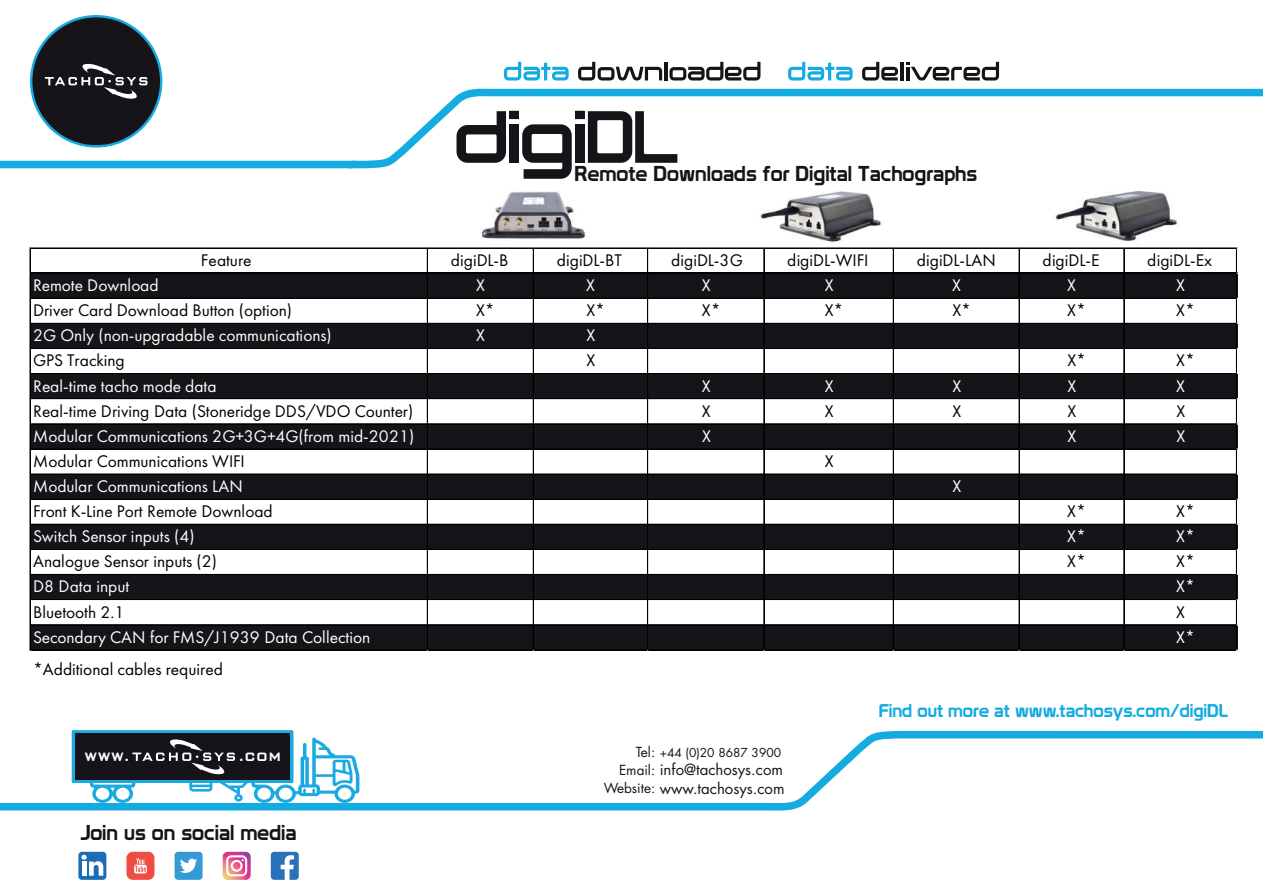
<style>
.page{position:relative;width:1263px;height:894px;background:#fff}
.page>*{position:absolute;margin:0;border:0;box-sizing:border-box;transform-origin:0 0}
.t1{font:21px "Prototype";color:#171419}
.t2{font:18px "Prototype";color:#14abe0}
.t3{font:17.4px "Futura PT";letter-spacing:-.005em;color:#000001}
.t4{font:17.4px "Futura PT";letter-spacing:-.005em;color:#fff}
.t5{font:15px/18px "Futura";color:#171419}
.t6{font:13.5px/18px "Futura";color:#171419;text-align:right}
.t7{font:12px "Futura";color:#171419}
.t8{font:700 12px "Bank Gothic Pro";letter-spacing:.1em;color:#fff}
</style>
<div class="page">
<svg style="left:0;top:731px;width:1263px;height:80px"></svg>
<svg style="left:0;top:85px;width:1263px;height:84px"></svg>
<svg style="left:669px;top:62px;width:91px;height:18px"></svg>
<hr style="left:664px;top:62px;width:4px;height:18px;background:#171419">
<svg style="left:578px;top:62px;width:84px;height:18px"></svg>
<svg style="left:504px;top:62px;width:65px;height:18px"></svg>
<svg style="left:862px;top:62px;width:36px;height:18px"></svg>
<svg style="left:906px;top:62px;width:93px;height:18px"></svg>
<hr style="left:900px;top:62px;width:3px;height:18px;background:#171419">
<svg style="left:788px;top:62px;width:65px;height:18px"></svg>
<svg style="left:30px;top:15px;width:132px;height:132px"></svg>
<div style="left:78px;top:851px;width:28px;height:28px;background:#1d6db6;border-radius:4px"></div>
<svg style="left:81px;top:854px;width:22px;height:21px"></svg>
<svg style="left:271px;top:851px;width:28px;height:28px"></svg>
<div style="left:175px;top:851px;width:28px;height:28px;background:#349bd5;border-radius:4px"></div>
<svg style="left:180px;top:858px;width:17px;height:14px"></svg>
<svg style="left:223px;top:851px;width:28px;height:28px"></svg>
<div style="left:126px;top:851px;width:28px;height:28px;background:#ef4d44;border-radius:6px"></div>
<svg style="left:134px;top:858px;width:13px;height:15px"></svg>
<svg style="left:72px;top:730px;width:287px;height:72px"></svg>
<img style="left:445px;top:151px;width:170px;height:113px">
<img style="left:1036px;top:157px;width:170px;height:84px">
<img style="left:739px;top:157px;width:170px;height:113px">
<div style="left:30px;top:273px;width:1207px;height:26px;background:#171419"></div>
<div style="left:30px;top:323px;width:1207px;height:26px;background:#171419"></div>
<div style="left:30px;top:373px;width:1207px;height:26px;background:#171419"></div>
<div style="left:30px;top:423px;width:1207px;height:26px;background:#171419"></div>
<div style="left:30px;top:473px;width:1207px;height:26px;background:#171419"></div>
<div style="left:30px;top:524px;width:1207px;height:25px;background:#171419"></div>
<div style="left:30px;top:574px;width:1207px;height:26px;background:#171419"></div>
<div style="left:30px;top:624px;width:1207px;height:26px;background:#171419"></div>
<hr style="left:31px;top:247px;width:1206px;height:1px;background:#000001">
<hr style="left:31px;top:248px;width:1206px;height:1px;background:#000001">
<svg style="left:30px;top:248px;width:1px;height:24px"></svg>
<svg style="left:427px;top:249px;width:1px;height:23px"></svg>
<svg style="left:533px;top:249px;width:1px;height:23px"></svg>
<svg style="left:647px;top:249px;width:2px;height:23px"></svg>
<svg style="left:763px;top:249px;width:2px;height:23px"></svg>
<svg style="left:893px;top:249px;width:1px;height:23px"></svg>
<svg style="left:1019px;top:249px;width:1px;height:23px"></svg>
<svg style="left:1123px;top:249px;width:2px;height:23px"></svg>
<hr style="left:30px;top:272px;width:1207px;height:1px;background:#000001">
<hr style="left:31px;top:298px;width:1206px;height:1px;background:#000001">
<hr style="left:31px;top:323px;width:1206px;height:1px;background:#000001">
<hr style="left:31px;top:348px;width:1206px;height:1px;background:#000001">
<hr style="left:31px;top:373px;width:1206px;height:1px;background:#000001">
<hr style="left:31px;top:398px;width:1206px;height:1px;background:#000001">
<hr style="left:31px;top:423px;width:1206px;height:1px;background:#000001">
<hr style="left:31px;top:448px;width:1206px;height:1px;background:#000001">
<hr style="left:31px;top:473px;width:1206px;height:1px;background:#000001">
<hr style="left:31px;top:498px;width:1206px;height:1px;background:#000001">
<hr style="left:31px;top:499px;width:1206px;height:1px;background:#000001">
<hr style="left:31px;top:523px;width:1206px;height:1px;background:#000001">
<hr style="left:31px;top:524px;width:1206px;height:1px;background:#000001">
<hr style="left:31px;top:548px;width:1206px;height:1px;background:#000001">
<hr style="left:31px;top:549px;width:1206px;height:1px;background:#000001">
<hr style="left:31px;top:574px;width:1206px;height:1px;background:#000001">
<hr style="left:31px;top:599px;width:1206px;height:1px;background:#000001">
<hr style="left:31px;top:624px;width:1206px;height:1px;background:#000001">
<hr style="left:30px;top:273px;width:1px;height:377px;background:#000001">
<hr style="left:427px;top:273px;width:1px;height:377px;background:#000001">
<hr style="left:533px;top:273px;width:1px;height:377px;background:#000001">
<hr style="left:647px;top:273px;width:1px;height:377px;background:#000001">
<hr style="left:648px;top:273px;width:1px;height:377px;background:#000001">
<hr style="left:763px;top:273px;width:1px;height:377px;background:#000001">
<hr style="left:764px;top:273px;width:1px;height:377px;background:#000001">
<hr style="left:893px;top:273px;width:1px;height:377px;background:#000001">
<hr style="left:1019px;top:273px;width:1px;height:377px;background:#000001">
<hr style="left:1123px;top:273px;width:1px;height:377px;background:#000001">
<hr style="left:1124px;top:273px;width:1px;height:377px;background:#000001">
<hr style="left:31px;top:649px;width:1206px;height:1px;background:#000001">
<hr style="left:1236px;top:273px;width:1px;height:377px;background:#000001">
<svg style="left:1236px;top:247px;width:2px;height:27px"></svg>
<svg style="left:456px;top:111px;width:50px;height:52px"></svg>
<div style="left:509px;top:111px;width:10px;height:7px;background:#171419"></div>
<div style="left:509px;top:124px;width:10px;height:39px;background:#171419"></div>
<div style="left:575px;top:111px;width:9px;height:7px;background:#171419"></div>
<div style="left:575px;top:124px;width:9px;height:39px;background:#171419"></div>
<svg style="left:522px;top:124px;width:50px;height:55px"></svg>
<svg style="left:588px;top:111px;width:89px;height:52px"></svg>
<p class="t1" style="left:574px;top:161px;width:404px">Remote Downloads for Digital Tachographs</p>
<p class="t3" style="left:201px;top:250px;width:52px">Feature</p>
<p class="t3" style="left:451px;top:250px;width:59px">digiDL-B</p>
<p class="t3" style="left:557px;top:250px;width:67px">digiDL-BT</p>
<p class="t3" style="left:671px;top:250px;width:73px">digiDL-3G</p>
<p class="t3" style="left:787px;top:250px;width:83px">digiDL-WIFI</p>
<p class="t3" style="left:917px;top:250px;width:81px">digiDL-LAN</p>
<p class="t3" style="left:1042px;top:250px;width:58px">digiDL-E</p>
<p class="t3" style="left:1147px;top:250px;width:66px">digiDL-Ex</p>
<p class="t4" style="left:33px;top:275px;width:127px">Remote Download</p>
<p class="t4" style="left:476px;top:275px;width:10px">X</p>
<p class="t4" style="left:586px;top:275px;width:10px">X</p>
<p class="t4" style="left:702px;top:275px;width:10px">X</p>
<p class="t4" style="left:825px;top:275px;width:10px">X</p>
<p class="t4" style="left:952px;top:275px;width:10px">X</p>
<p class="t4" style="left:1067px;top:275px;width:10px">X</p>
<p class="t4" style="left:1176px;top:275px;width:10px">X</p>
<p class="t3" style="left:33px;top:300px;width:261px">Driver Card Download Button (option)</p>
<p class="t3" style="left:476px;top:300px;width:20px">X*</p>
<p class="t3" style="left:586px;top:300px;width:20px">X*</p>
<p class="t3" style="left:702px;top:300px;width:20px">X*</p>
<p class="t3" style="left:825px;top:300px;width:20px">X*</p>
<p class="t3" style="left:952px;top:300px;width:20px">X*</p>
<p class="t3" style="left:1067px;top:300px;width:20px">X*</p>
<p class="t3" style="left:1176px;top:300px;width:20px">X*</p>
<p class="t4" style="left:33px;top:325px;width:300px">2G Only (non-upgradable communications)</p>
<p class="t4" style="left:476px;top:325px;width:10px">X</p>
<p class="t4" style="left:586px;top:325px;width:10px">X</p>
<p class="t3" style="left:33px;top:350px;width:93px">GPS Tracking</p>
<p class="t3" style="left:586px;top:350px;width:10px">X</p>
<p class="t3" style="left:1067px;top:350px;width:20px">X*</p>
<p class="t3" style="left:1176px;top:350px;width:20px">X*</p>
<p class="t4" style="left:33px;top:375px;width:185px">Real-time tacho mode data</p>
<p class="t4" style="left:702px;top:375px;width:10px">X</p>
<p class="t4" style="left:825px;top:375px;width:10px">X</p>
<p class="t4" style="left:952px;top:375px;width:10px">X</p>
<p class="t4" style="left:1067px;top:375px;width:10px">X</p>
<p class="t4" style="left:1176px;top:375px;width:10px">X</p>
<p class="t3" style="left:33px;top:400px;width:381px">Real-time Driving Data (Stoneridge DDS/VDO Counter)</p>
<p class="t3" style="left:702px;top:400px;width:10px">X</p>
<p class="t3" style="left:825px;top:400px;width:10px">X</p>
<p class="t3" style="left:952px;top:400px;width:10px">X</p>
<p class="t3" style="left:1067px;top:400px;width:10px">X</p>
<p class="t3" style="left:1176px;top:400px;width:10px">X</p>
<p class="t4" style="left:33px;top:425px;width:383px">Modular Communications 2G+3G+4G(from mid-2021)</p>
<p class="t4" style="left:702px;top:425px;width:10px">X</p>
<p class="t4" style="left:1067px;top:425px;width:10px">X</p>
<p class="t4" style="left:1176px;top:425px;width:10px">X</p>
<p class="t3" style="left:33px;top:450px;width:213px">Modular Communications WIFI</p>
<p class="t3" style="left:825px;top:450px;width:10px">X</p>
<p class="t4" style="left:33px;top:475px;width:211px">Modular Communications LAN</p>
<p class="t4" style="left:952px;top:475px;width:10px">X</p>
<p class="t3" style="left:33px;top:500px;width:241px">Front K-Line Port Remote Download</p>
<p class="t3" style="left:1067px;top:500px;width:20px">X*</p>
<p class="t3" style="left:1176px;top:500px;width:20px">X*</p>
<p class="t4" style="left:33px;top:525px;width:163px">Switch Sensor inputs (4)</p>
<p class="t4" style="left:1067px;top:525px;width:20px">X*</p>
<p class="t4" style="left:1176px;top:525px;width:20px">X*</p>
<p class="t3" style="left:33px;top:551px;width:185px">Analogue Sensor inputs (2)</p>
<p class="t3" style="left:1067px;top:551px;width:20px">X*</p>
<p class="t3" style="left:1176px;top:551px;width:20px">X*</p>
<p class="t4" style="left:33px;top:576px;width:98px">D8 Data input</p>
<p class="t4" style="left:1176px;top:576px;width:20px">X*</p>
<p class="t3" style="left:33px;top:601px;width:93px">Bluetooth 2.1</p>
<p class="t3" style="left:1176px;top:601px;width:10px">X</p>
<p class="t4" style="left:33px;top:626px;width:339px">Secondary CAN for FMS/J1939 Data Collection</p>
<p class="t4" style="left:1176px;top:626px;width:20px">X*</p>
<p class="t3" style="left:33px;top:658px;width:191px">*Additional cables required</p>
<p class="t8" style="left:85px;top:749px;width:46px">WWW.</p>
<p class="t8" style="left:240px;top:749px;width:43px">.COM</p>
<p class="t1" style="left:81px;top:819px;width:217px">Join us on social media</p>
<p class="t6" style="left:604px;top:742px;width:53px">Tel:<br>Email:<br>Website:</p>
<p class="t7" style="left:660px;top:745px;width:123px">+44 (0)20 8687 3900</p>
<p class="t5" style="left:660px;top:760px;width:126px">info@tachosys.com www.tachosys.com</p>
<p class="t2" style="left:879px;top:699px;width:351px">Find out more at www.tachosys.com/digiDL</p>
</div>
